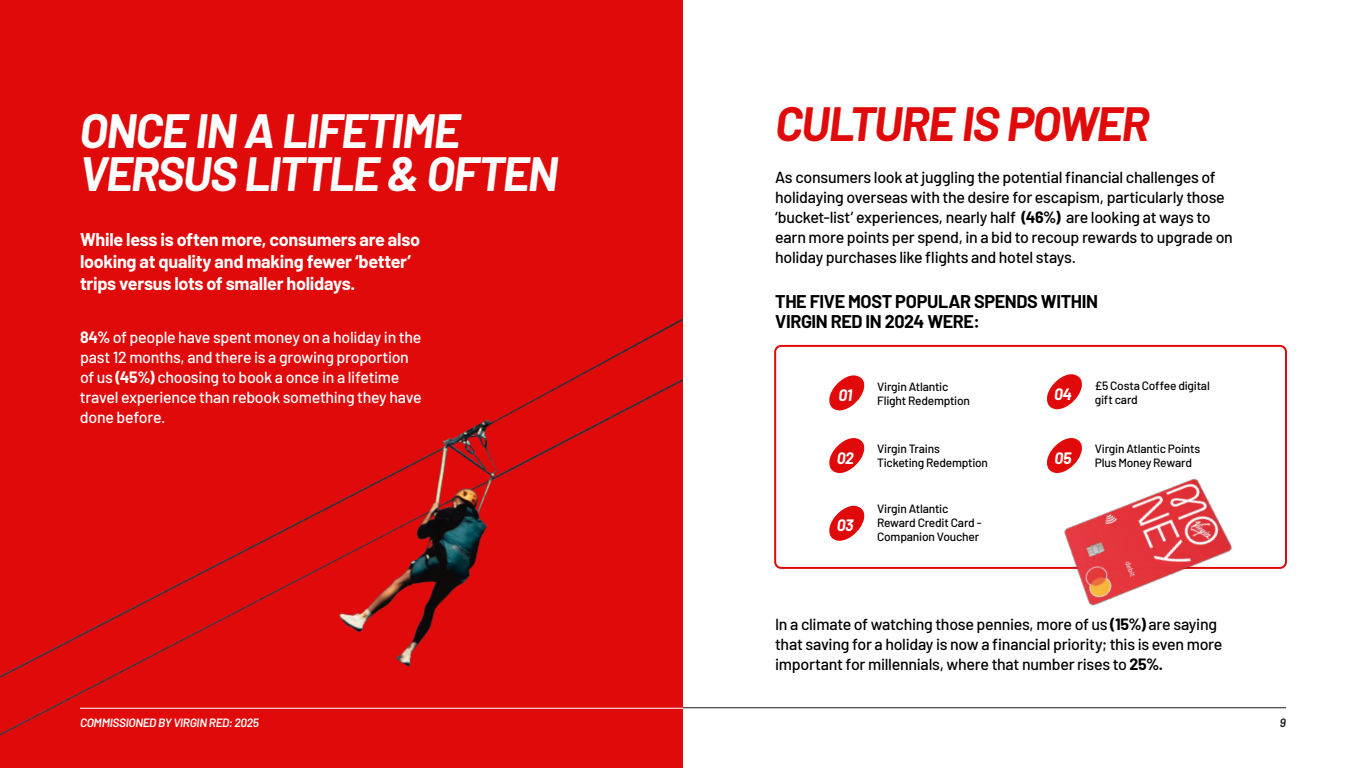
<style>
.page{position:relative;width:1366px;height:768px;background:#fff}
.page>*{position:absolute;margin:0;border:0;box-sizing:border-box;transform-origin:0 0}
.t1{font:italic 700 47px/43px "Barlow";letter-spacing:-.035em;color:#fff}
.t2{font:italic 700 47px "Barlow";letter-spacing:-.035em;color:#e10a0a}
.t3{font:700 18px/22px "Barlow";letter-spacing:-.015em;color:#fff}
.t4{font:700 18px/20px "Barlow";letter-spacing:-.02em;color:#000}
.t5{font:italic 700 16.1px "Barlow";letter-spacing:-.03em;color:#fff}
.t6{font:500 16px/20px "Barlow";letter-spacing:-.02em;color:#000}
.t7{font:500 16px/20px "Barlow";letter-spacing:-.02em;color:#fff}
.t8{font:500 12px/14px "Barlow";letter-spacing:-.02em;color:#000}
.t9{font:italic 600 12px "Barlow";letter-spacing:-.025em;color:#fff}
.t10{font:italic 600 12px "Barlow";color:#1a1a1a}
.s1{font-weight:700}
</style>
<div class="page">
<hr style="left:683px;top:708px;width:603px;height:1px;background:#1a1a1a">
<div style="left:0;top:0;width:683px;height:768px;background:#e10a0a"></div>
<img style="left:0;top:318px;width:683px;height:418px">
<div style="left:774px;top:345px;width:513px;height:224px;border:2px solid #e10a0a;border-radius:6px"></div>
<svg style="left:829px;top:375px;width:36px;height:35px"></svg>
<svg style="left:829px;top:506px;width:36px;height:35px"></svg>
<svg style="left:829px;top:438px;width:36px;height:35px"></svg>
<svg style="left:1047px;top:374px;width:35px;height:35px"></svg>
<img style="left:994px;top:438px;width:266px;height:168px">
<h1 class="t1" style="left:80px;top:106px;width:480px">ONCE IN A LIFETIME<br>VERSUS LITTLE &amp; OFTEN</h1>
<p class="t3" style="left:80px;top:227px;width:342px">While less is often more, consumers are also looking at quality and making fewer ‘better’ trips versus lots of smaller holidays.</p>
<p class="t7" style="left:80px;top:326px;width:343px"><span class="s1">84%</span> of people have spent money on a holiday in the past 12 months, and there is a growing proportion of us <span class="s1">(45%)</span> choosing to book a once in a lifetime travel experience than rebook something they have done before.</p>
<p class="t9" style="left:80px;top:714px;width:180px">COMMISSIONED BY VIRGIN RED: 2025</p>
<h1 class="t2" style="left:775px;top:89px;width:376px">CULTURE IS POWER</h1>
<p class="t6" style="left:775px;top:166px;width:459px">As consumers look at juggling the potential financial challenges of holidaying overseas with the desire for escapism, particularly those ‘bucket-list’ experiences, nearly half <span class="s1">(46%)</span> are looking at ways to earn more points per spend, in a bid to recoup rewards to upgrade on holiday purchases like flights and hotel stays.</p>
<p class="t4" style="left:775px;top:290px;width:324px">THE FIVE MOST POPULAR SPENDS WITHIN<br>VIRGIN RED IN 2024 WERE:</p>
<p class="t5" style="left:838px;top:383px;width:15px">01</p>
<p class="t5" style="left:837px;top:446px;width:19px">02</p>
<p class="t5" style="left:837px;top:514px;width:18px">03</p>
<p class="t8" style="left:877px;top:378px;width:94px">Virgin Atlantic<br>Flight Redemption</p>
<p class="t8" style="left:877px;top:441px;width:113px">Virgin Trains<br>Ticketing Redemption</p>
<p class="t8" style="left:877px;top:501px;width:106px">Virgin Atlantic<br>Reward Credit Card -<br>Companion Voucher</p>
<p class="t5" style="left:1054px;top:382px;width:19px">04</p>
<p class="t5" style="left:1054px;top:446px;width:19px">05</p>
<p class="t8" style="left:1095px;top:377px;width:117px">£5 Costa Coffee digital gift card</p>
<p class="t8" style="left:1095px;top:441px;width:107px">Virgin Atlantic Points<br>Plus Money Reward</p>
<p class="t6" style="left:775px;top:612px;width:449px">In a climate of watching those pennies, more of us <span class="s1">(15%)</span> are saying that saving for a holiday is now a financial priority; this is even more important for millennials, where that number rises to <span class="s1">25%.</span></p>
<p class="t10" style="left:1280px;top:714px;width:8px">9</p>
</div>
